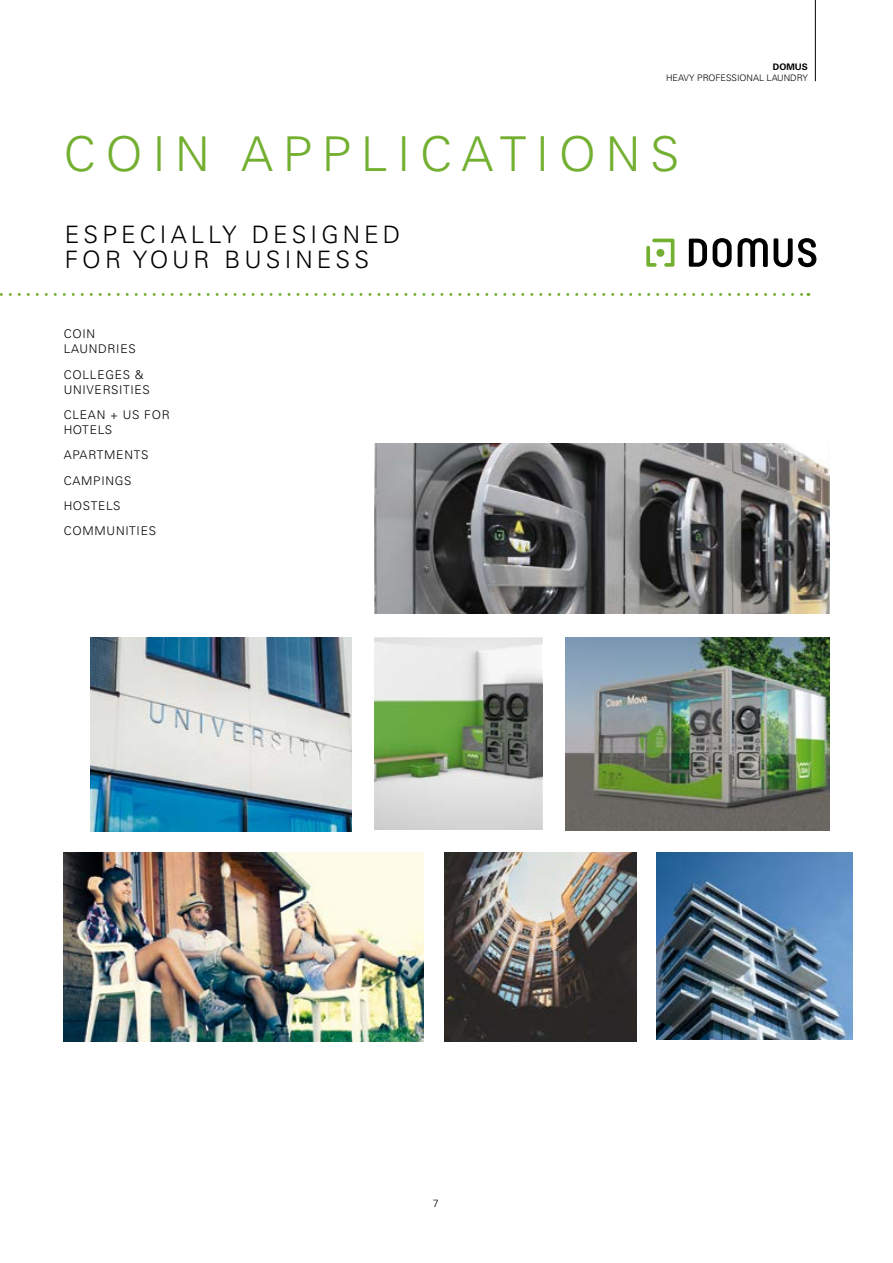
<style>
.page{position:relative;width:893px;height:1263px;background:#fff}
.page>*{position:absolute;margin:0;border:0;box-sizing:border-box;transform-origin:0 0}
.t1{font:300 48px "Univers LT Std";letter-spacing:.2em;color:#73af30}
.t2{font:300 24px/25.5px "Univers LT Std";letter-spacing:.17em;color:#000}
.t3{font:300 12px/15px "Univers LT Std";letter-spacing:.06em;color:#000}
.t4{font:300 10.5px "Univers LT Std";color:#000}
.t5{font:300 9px "Univers LT Std";color:#000}
.t6{font:700 9px "Univers LT Std";color:#000}
</style>
<div class="page">
<hr style="left:815px;top:0;width:1px;height:81px;background:#000">
<svg style="left:689px;top:238px;width:127px;height:29px"></svg>
<svg style="left:646px;top:239px;width:28px;height:28px"></svg>
<div style="left:656px;top:249px;width:8px;height:8px;background:#73af30;border-radius:50%"></div>
<svg style="left:0;top:293px;width:809px;height:3px"></svg>
<img style="left:657px;top:853px;width:196px;height:187px">
<img style="left:64px;top:853px;width:359px;height:189px">
<img style="left:444px;top:853px;width:192px;height:189px">
<img style="left:374px;top:443px;width:455px;height:170px">
<img style="left:566px;top:638px;width:263px;height:193px">
<img style="left:374px;top:638px;width:168px;height:191px">
<img style="left:90px;top:638px;width:262px;height:193px">
<p class="t6" style="left:773px;top:62px;width:37px">DOMUS</p>
<p class="t5" style="left:666px;top:72px;width:143px">HEAVY PROFESSIONAL LAUNDRY</p>
<h1 class="t1" style="left:64px;top:135px;width:617px">COIN APPLICATIONS</h1>
<h2 class="t2" style="left:65px;top:224px;width:337px">ESPECIALLY DESIGNED<br>FOR YOUR BUSINESS</h2>
<p class="t3" style="left:64px;top:328px;width:73px">COIN<br>LAUNDRIES</p>
<p class="t3" style="left:64px;top:368px;width:88px">COLLEGES &amp;<br>UNIVERSITIES</p>
<p class="t3" style="left:64px;top:408px;width:107px">CLEAN + US FOR<br>HOTELS</p>
<p class="t3" style="left:64px;top:444px;width:94px;line-height:25.3px">APARTMENTS<br>CAMPINGS<br>HOSTELS<br>COMMUNITIES</p>
<p class="t4" style="left:433px;top:1199px;width:7px">7</p>
</div>
